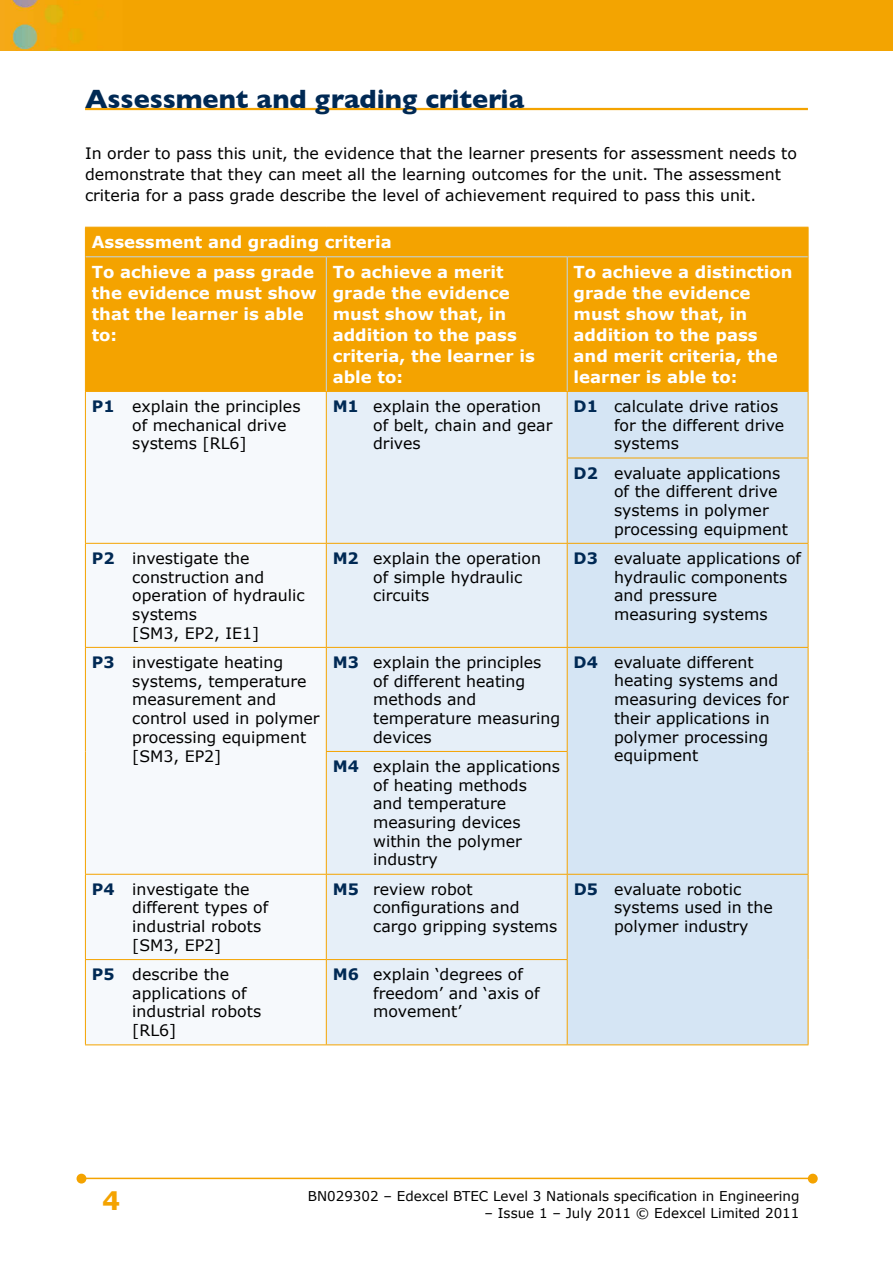
<style>
.page{position:relative;width:893px;height:1263px;background:#fff}
.page>*{position:absolute;margin:0;border:0;box-sizing:border-box;transform-origin:0 0}
.t1{font:700 27px "Gill Sans";color:#002954}
.t2{font:700 25.5px "Verdana";color:#f4a300}
.t3{font:700 16.5px/21px "Verdana";color:#fff}
.t4{font:15.75px/18.8px "Verdana";color:#000}
.t5{font:13.5px "Verdana";color:#000}
.s1{font-weight:700;color:#002954}
</style>
<div class="page">
<div style="left:0;top:0;width:893px;height:51px;background:#f3a401"></div>
<hr style="left:82px;top:1178px;width:728px;height:1px;background:#f4a300">
<div style="left:809px;top:1174px;width:8px;height:9px;background:#f4a300;border-radius:50%"></div>
<div style="left:808px;top:1174px;width:10px;height:9px;border:2px solid #f4a300;border-radius:50%"></div>
<div style="left:77px;top:1174px;width:9px;height:9px;background:#f4a300;border-radius:50%"></div>
<div style="left:77px;top:1174px;width:9px;height:9px;border:2px solid #f4a300;border-radius:50%"></div>
<hr style="left:85px;top:108px;width:723px;height:2px;background:#f4a300">
<div style="left:86px;top:228px;width:722px;height:163px;background:#f4a300"></div>
<div style="left:86px;top:392px;width:240px;height:652px;background:#f6f9fc"></div>
<div style="left:327px;top:392px;width:240px;height:652px;background:#e6eff8"></div>
<div style="left:568px;top:392px;width:240px;height:652px;background:#d5e5f4"></div>
<svg style="left:85px;top:228px;width:1px;height:29px"></svg>
<svg style="left:808px;top:228px;width:1px;height:29px"></svg>
<hr style="left:85px;top:227px;width:241px;height:1px;background:#f4a300">
<hr style="left:326px;top:227px;width:241px;height:1px;background:#f4a300">
<hr style="left:567px;top:227px;width:241px;height:1px;background:#f4a300">
<hr style="left:85px;top:257px;width:1px;height:134px;background:#f4a300">
<hr style="left:86px;top:256px;width:240px;height:1px;background:#bdd7ee">
<hr style="left:326px;top:257px;width:1px;height:134px;background:#bdd7ee">
<hr style="left:326px;top:256px;width:241px;height:1px;background:#bdd7ee">
<hr style="left:567px;top:257px;width:1px;height:134px;background:#bdd7ee">
<hr style="left:808px;top:257px;width:1px;height:134px;background:#f4a300">
<hr style="left:567px;top:256px;width:241px;height:1px;background:#bdd7ee">
<hr style="left:85px;top:392px;width:1px;height:66px;background:#f4a300">
<hr style="left:85px;top:458px;width:1px;height:85px;background:#f4a300">
<hr style="left:85px;top:391px;width:241px;height:1px;background:#f4a300">
<hr style="left:326px;top:392px;width:1px;height:66px;background:#f4a300">
<hr style="left:326px;top:458px;width:1px;height:85px;background:#f4a300">
<hr style="left:326px;top:391px;width:241px;height:1px;background:#f4a300">
<hr style="left:567px;top:392px;width:1px;height:66px;background:#f4a300">
<hr style="left:808px;top:392px;width:1px;height:66px;background:#f4a300">
<hr style="left:567px;top:391px;width:241px;height:1px;background:#f4a300">
<hr style="left:567px;top:458px;width:1px;height:85px;background:#f4a300">
<hr style="left:808px;top:458px;width:1px;height:85px;background:#f4a300">
<hr style="left:567px;top:458px;width:241px;height:1px;background:#f4a300">
<hr style="left:326px;top:544px;width:1px;height:103px;background:#f4a300">
<hr style="left:567px;top:544px;width:1px;height:103px;background:#f4a300">
<hr style="left:85px;top:544px;width:1px;height:103px;background:#f4a300">
<hr style="left:808px;top:544px;width:1px;height:103px;background:#f4a300">
<hr style="left:85px;top:543px;width:241px;height:1px;background:#f4a300">
<hr style="left:326px;top:543px;width:241px;height:1px;background:#f4a300">
<hr style="left:567px;top:543px;width:241px;height:1px;background:#f4a300">
<hr style="left:326px;top:648px;width:1px;height:103px;background:#f4a300">
<hr style="left:567px;top:648px;width:1px;height:103px;background:#f4a300">
<hr style="left:85px;top:648px;width:1px;height:103px;background:#f4a300">
<hr style="left:85px;top:751px;width:1px;height:123px;background:#f4a300">
<hr style="left:808px;top:648px;width:1px;height:103px;background:#f4a300">
<hr style="left:808px;top:751px;width:1px;height:123px;background:#f4a300">
<hr style="left:85px;top:647px;width:241px;height:1px;background:#f4a300">
<hr style="left:326px;top:647px;width:241px;height:1px;background:#f4a300">
<hr style="left:567px;top:647px;width:241px;height:1px;background:#f4a300">
<hr style="left:326px;top:752px;width:1px;height:122px;background:#f4a300">
<hr style="left:567px;top:752px;width:1px;height:122px;background:#f4a300">
<hr style="left:326px;top:751px;width:242px;height:1px;background:#f4a300">
<hr style="left:326px;top:875px;width:1px;height:84px;background:#f4a300">
<hr style="left:567px;top:875px;width:1px;height:84px;background:#f4a300">
<hr style="left:85px;top:875px;width:1px;height:84px;background:#f4a300">
<hr style="left:808px;top:875px;width:1px;height:84px;background:#f4a300">
<hr style="left:808px;top:959px;width:1px;height:85px;background:#f4a300">
<hr style="left:85px;top:874px;width:241px;height:1px;background:#f4a300">
<hr style="left:326px;top:874px;width:241px;height:1px;background:#f4a300">
<hr style="left:567px;top:874px;width:241px;height:1px;background:#f4a300">
<hr style="left:326px;top:960px;width:1px;height:84px;background:#f4a300">
<hr style="left:567px;top:960px;width:1px;height:84px;background:#f4a300">
<hr style="left:85px;top:1044px;width:241px;height:1px;background:#f4a300">
<hr style="left:326px;top:1044px;width:241px;height:1px;background:#f4a300">
<hr style="left:567px;top:1044px;width:241px;height:1px;background:#f4a300">
<hr style="left:85px;top:960px;width:1px;height:84px;background:#f4a300">
<hr style="left:85px;top:959px;width:241px;height:1px;background:#f4a300">
<hr style="left:326px;top:959px;width:242px;height:1px;background:#f4a300">
<h1 class="t1" style="left:85px;top:83px;width:441px">Assessment and grading criteria</h1>
<p class="t4" style="left:85px;top:142px;width:713px;line-height:21px">In order to pass this unit, the evidence that the learner presents for assessment needs to demonstrate that they can meet all the learning outcomes for the unit. The assessment criteria for a pass grade describe the level of achievement required to pass this unit.</p>
<p class="t3" style="left:92px;top:227px;width:301px;line-height:29.5px">Assessment and grading criteria<br>To achieve a pass grade</p>
<p class="t3" style="left:92px;top:282px;width:226px">the evidence must show that the learner is able to:</p>
<p class="t3" style="left:333px;top:261px;width:204px">To achieve a merit grade the evidence must show that, in addition to the pass criteria, the learner is able to:</p>
<p class="t3" style="left:574px;top:261px;width:221px">To achieve a distinction grade the evidence must show that, in addition to the pass and merit criteria, the learner is able to:</p>
<p class="t4" style="left:132px;top:396px;width:170px;text-indent:-40px"><span class="s1">P1</span> explain the principles of mechanical drive systems [RL6]</p>
<p class="t4" style="left:373px;top:396px;width:181px;text-indent:-40px"><span class="s1">M1</span> explain the operation of belt, chain and gear drives</p>
<p class="t4" style="left:614px;top:396px;width:172px;text-indent:-40px"><span class="s1">D1</span> calculate drive ratios for the different drive systems</p>
<p class="t4" style="left:614px;top:463px;width:175px;text-indent:-40px"><span class="s1">D2</span> evaluate applications of the different drive systems in polymer processing equipment</p>
<p class="t4" style="left:132px;top:548px;width:174px;text-indent:-40px"><span class="s1">P2</span> investigate the construction and operation of hydraulic systems<br>[SM3, EP2, IE1]</p>
<p class="t4" style="left:373px;top:548px;width:169px;text-indent:-40px"><span class="s1">M2</span> explain the operation of simple hydraulic circuits</p>
<p class="t4" style="left:614px;top:548px;width:189px;text-indent:-40px"><span class="s1">D3</span> evaluate applications of hydraulic components and pressure measuring systems</p>
<p class="t4" style="left:132px;top:652px;width:189px;text-indent:-40px"><span class="s1">P3</span> investigate heating systems, temperature measurement and control used in polymer processing equipment [SM3, EP2]</p>
<p class="t4" style="left:373px;top:652px;width:189px;text-indent:-40px"><span class="s1">M3</span> explain the principles of different heating methods and temperature measuring devices</p>
<p class="t4" style="left:614px;top:652px;width:176px;text-indent:-40px"><span class="s1">D4</span> evaluate different heating systems and measuring devices for their applications in polymer processing equipment</p>
<p class="t4" style="left:373px;top:756px;width:188px;text-indent:-40px"><span class="s1">M4</span> explain the applications of heating methods and temperature measuring devices within the polymer industry</p>
<p class="t4" style="left:132px;top:879px;width:137px;text-indent:-40px"><span class="s1">P4</span> investigate the different types of industrial robots [SM3, EP2]</p>
<p class="t4" style="left:373px;top:879px;width:186px;text-indent:-40px"><span class="s1">M5</span> review robot configurations and cargo gripping systems</p>
<p class="t4" style="left:614px;top:879px;width:160px;text-indent:-40px"><span class="s1">D5</span> evaluate robotic systems used in the polymer industry</p>
<p class="t4" style="left:132px;top:964px;width:130px;text-indent:-40px"><span class="s1">P5</span> describe the applications of industrial robots [RL6]</p>
<p class="t4" style="left:373px;top:964px;width:168px;text-indent:-40px"><span class="s1">M6</span> explain ‘degrees of freedom’ and ‘axis of movement’</p>
<h2 class="t2" style="left:102px;top:1185px;width:20px">4</h2>
<p class="t5" style="left:308px;top:1187px;width:493px">BN029302 – Edexcel BTEC Level 3 Nationals specification in Engineering</p>
<p class="t5" style="left:485px;top:1204px;width:316px">– Issue 1 – July 2011 © Edexcel Limited 2011</p>
</div>
